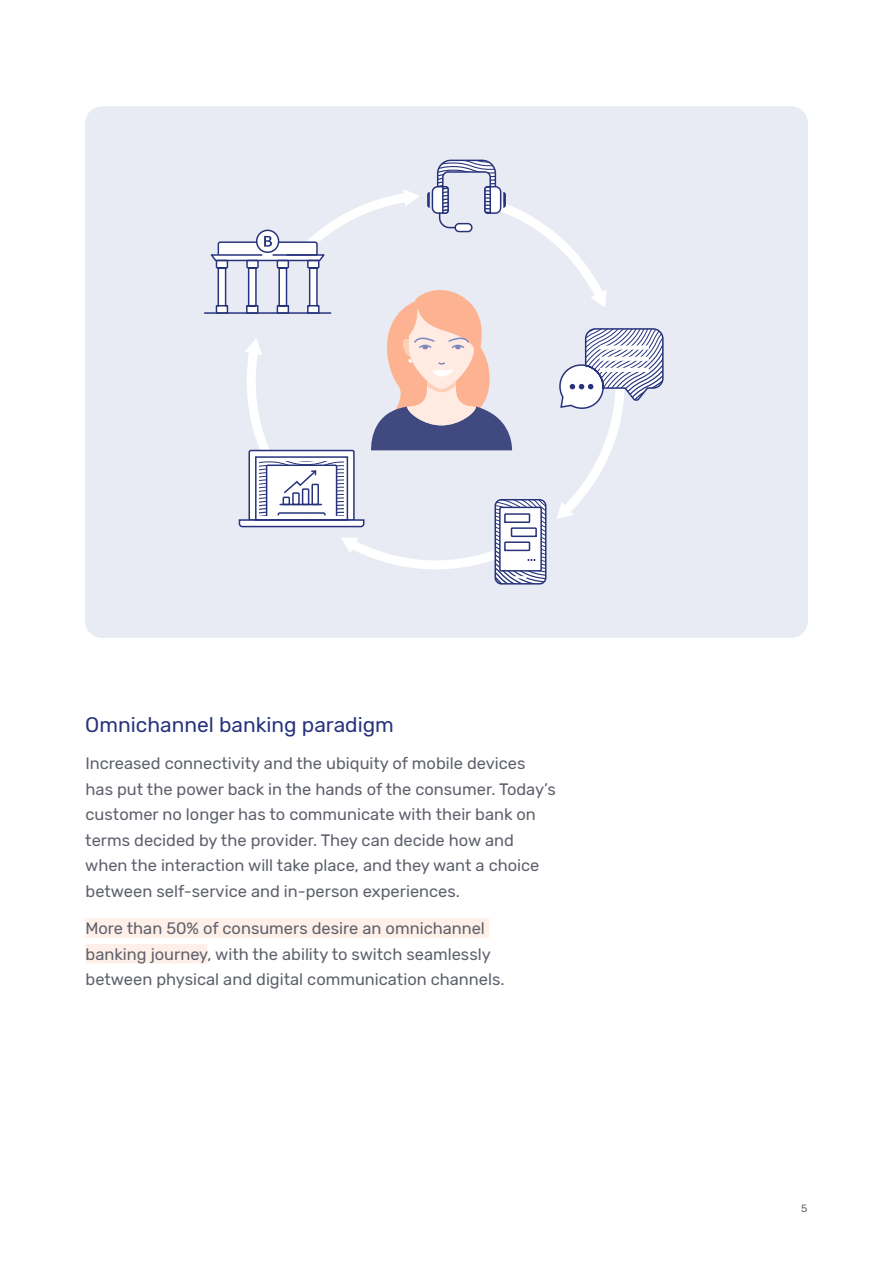
<style>
.page{position:relative;width:893px;height:1263px;background:#fff}
.page>*{position:absolute;margin:0;border:0;box-sizing:border-box;transform-origin:0 0}
.t1{font:21px "Rubik";color:#26337c}
.t2{font:16.5px/25.5px "Rubik";color:#5c5f6a}
.t3{font:10.5px "Rubik";color:#5c5f6a}
</style>
<div class="page">
<div style="left:85px;top:106px;width:723px;height:532px;background:#e9ebf4;border-radius:17px"></div>
<div style="left:85px;top:918px;width:404px;height:20px;background:#feefe8"></div>
<div style="left:86px;top:944px;width:121px;height:19px;background:#feefe8"></div>
<svg style="left:204px;top:159px;width:460px;height:425px"></svg>
<p class="t1" style="left:85px;top:712px;width:310px">Omnichannel banking paradigm</p>
<p class="t2" style="left:85px;top:751px;width:472px">Increased connectivity and the ubiquity of mobile devices has put the power back in the hands of the consumer. Today’s customer no longer has to communicate with their bank on terms decided by the provider. They can decide how and when the interaction will take place, and they want a choice between self-service and in-person experiences.</p>
<p class="t2" style="left:85px;top:916px;width:421px">More than 50% of consumers desire an omnichannel banking journey, with the ability to switch seamlessly between physical and digital communication channels.</p>
<p class="t3" style="left:801px;top:1202px;width:8px">5</p>
</div>
